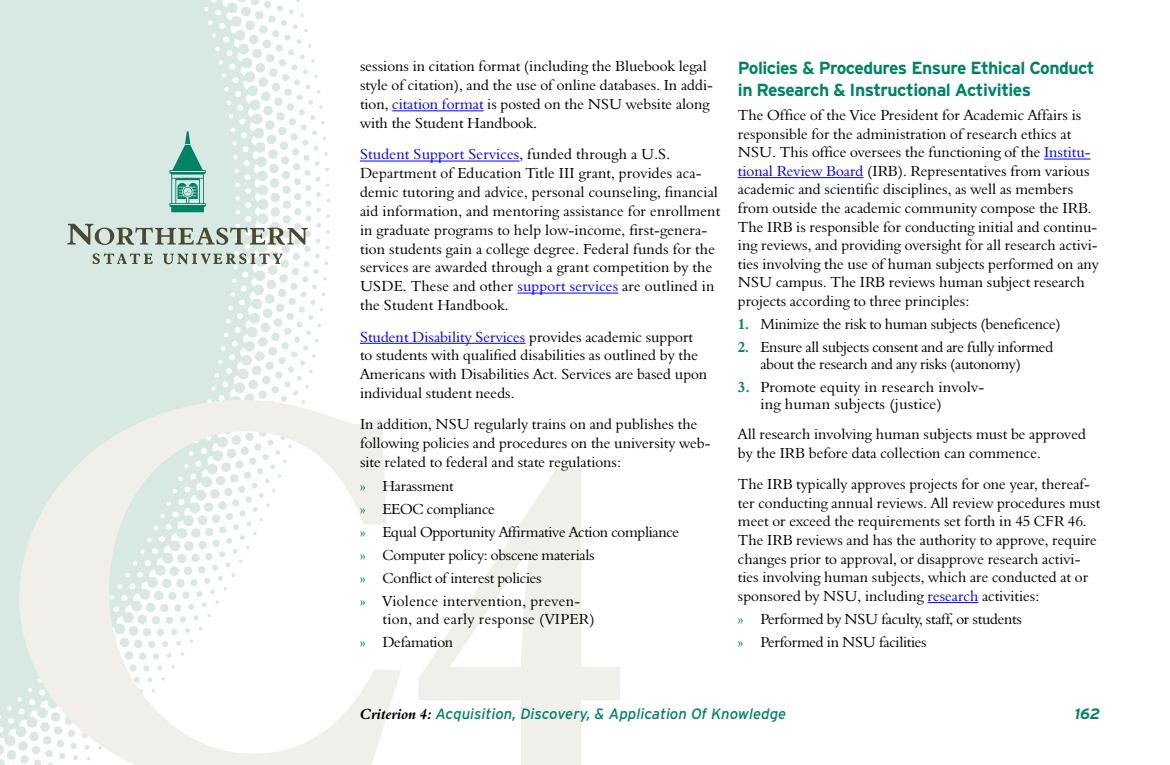
<style>
.page{position:relative;width:1170px;height:765px;background:#fff}
.page>*{position:absolute;margin:0;border:0;box-sizing:border-box;transform-origin:0 0}
.Body_Header{font:700 17.5px/21.6px "Interstate";letter-spacing:-.03em;color:#008265}
.Body{font:15px/18.9px "Aldine 401 BT Roman A";color:#000}
.List_Paragraph{font:15px/18.6px "Aldine 401 BT Roman A";color:#000}
.Bulletted_List{font:15px "Aldine 401 BT Roman A";letter-spacing:-.02em;color:#000}
.Numbered_List{font:15px/17.2px "Aldine 401 BT Roman A";letter-spacing:-.02em;color:#000}
.Bulletted_List-2{font:15px/17.5px "Aldine 401 BT Roman A";letter-spacing:.02em;color:#000}
.Numbered_List-2{font:15px/17.2px "Aldine 401 BT Roman A";letter-spacing:.01em;color:#000}
.t1{font:italic 15px "Interstate";color:#008265}
.t2{font:italic 700 15px "Interstate";color:#008265}
.s1{color:#00f}
.s2{color:#008265}
.s3{font-family:"Aldine 401 BT Bold A";color:#008265}
.s4{font-family:"Aldine 401 BT Bold Italic A";font-style:normal;color:#000}
</style>
<div class="page">
<svg style="left:0;top:0;width:330px;height:765px;fill:#d8e9e4"></svg>
<svg style="left:19px;top:400px;width:601px;height:365px"></svg>
<svg style="left:169px;top:131px;width:37px;height:81px;background:#7ebeaf"></svg>
<svg style="left:68px;top:224px;width:240px;height:21px;background:#aeb8ad"></svg>
<svg style="left:93px;top:253px;width:60px;height:11px"></svg>
<svg style="left:163px;top:253px;width:120px;height:11px"></svg>
<hr style="left:392px;top:110px;width:92px;height:1px;background:#00f">
<hr style="left:360px;top:161px;width:160px;height:1px;background:#00f">
<hr style="left:517px;top:293px;width:101px;height:1px;background:#00f">
<hr style="left:360px;top:343px;width:166px;height:1px;background:#00f">
<hr style="left:1044px;top:159px;width:47px;height:1px;background:#00f">
<hr style="left:738px;top:177px;width:126px;height:1px;background:#00f">
<hr style="left:928px;top:602px;width:50px;height:1px;background:#00f">
<p class="Body" style="left:360px;top:57px;width:355px">sessions in citation format (including the Bluebook legal style of citation), and the use of online databases. In addi&shy;tion, <span class="s1">citation format</span> is posted on the NSU website along with the Student Handbook.</p>
<p class="Body" style="left:360px;top:145px;width:362px"><span class="s1">Student Support Services</span>, funded through a U.S.<br>Department of Education Title III grant, provides aca&shy;demic tutoring and advice, personal counseling, financial aid information, and mentoring assistance for enrollment in graduate programs to help low-income, first-genera&shy;tion students gain a college degree. Federal funds for the services are awarded through a grant competition by the USDE. These and other <span class="s1">support services</span> are outlined in the Student Handbook.</p>
<p class="Body" style="left:360px;top:327px;width:349px"><span class="s1">Student Disability Services</span> provides academic support to students with qualified disabilities as outlined by the Americans with Disabilities Act. Services are based upon individual student needs.</p>
<p class="Body" style="left:360px;top:415px;width:352px">In addition, NSU regularly trains on and publishes the following policies and procedures on the university web&shy;site related to federal and state regulations:</p>
<p class="Bulletted_List" style="left:360px;top:477px;width:95px"><span class="s2">»</span> Harassment</p>
<p class="Bulletted_List" style="left:360px;top:500px;width:136px"><span class="s2">»</span> EEOC compliance</p>
<p class="Bulletted_List" style="left:360px;top:523px;width:321px"><span class="s2">»</span> Equal Opportunity Affirmative Action compliance</p>
<p class="Bulletted_List" style="left:360px;top:546px;width:236px"><span class="s2">»</span> Computer policy: obscene materials</p>
<p class="Bulletted_List" style="left:360px;top:569px;width:183px"><span class="s2">»</span> Conflict of interest policies</p>
<p class="Bulletted_List-2" style="left:382px;top:593px;width:214px;text-indent:-22px"><span class="s2">»</span> Violence intervention, preven&shy;tion, and early response (VIPER)</p>
<p class="Bulletted_List" style="left:360px;top:633px;width:95px"><span class="s2">»</span> Defamation</p>
<p class="Body_Header" style="left:738px;top:57px;width:358px">Policies &amp; Procedures Ensure Ethical Conduct in Research &amp; Instructional Activities</p>
<p class="Body" style="left:738px;top:105px;width:362px">The Office of the Vice President for Academic Affairs is responsible for the administration of research ethics at NSU. This office oversees the functioning of the <span class="s1">Institu&shy;tional Review Board</span> (IRB). Representatives from various academic and scientific disciplines, as well as members from outside the academic community compose the IRB.<br>The IRB is responsible for conducting initial and continu&shy;ing reviews, and providing oversight for all research activi&shy;ties involving the use of human subjects performed on any NSU campus. The IRB reviews human subject research projects according to three principles:</p>
<p class="Numbered_List" style="left:738px;top:315px;width:324px"><span class="s3">1.</span> Minimize the risk to human subjects (beneficence)</p>
<p class="Numbered_List" style="left:760px;top:338px;width:294px;text-indent:-22px"><span class="s3">2.</span> Ensure all subjects consent and are fully informed about the research and any risks (autonomy)</p>
<p class="Numbered_List-2" style="left:760px;top:378px;width:226px;text-indent:-22px"><span class="s3">3.</span> Promote equity in research involv&shy;ing human subjects (justice)</p>
<p class="Body" style="left:738px;top:425px;width:350px">All research involving human subjects must be approved by the IRB before data collection can commence.</p>
<p class="List_Paragraph" style="left:738px;top:475px;width:364px">The IRB typically approves projects for one year, thereaf&shy;ter conducting annual reviews. All review procedures must meet or exceed the requirements set forth in 45 CFR 46.<br>The IRB reviews and has the authority to approve, require changes prior to approval, or disapprove research activi&shy;ties involving human subjects, which are conducted at or sponsored by NSU, including <span class="s1">research</span> activities:</p>
<p class="Bulletted_List" style="left:738px;top:610px;width:286px"><span class="s2">»</span> Performed by NSU faculty, staff, or students</p>
<p class="Bulletted_List" style="left:738px;top:633px;width:190px"><span class="s2">»</span> Performed in NSU facilities</p>
<p class="t1" style="left:360px;top:704px;width:428px"><span class="s4">Criterion 4:</span> Acquisition, Discovery, &amp; Application Of Knowledge</p>
<p class="t2" style="left:1074px;top:704px;width:27px">162</p>
</div>
